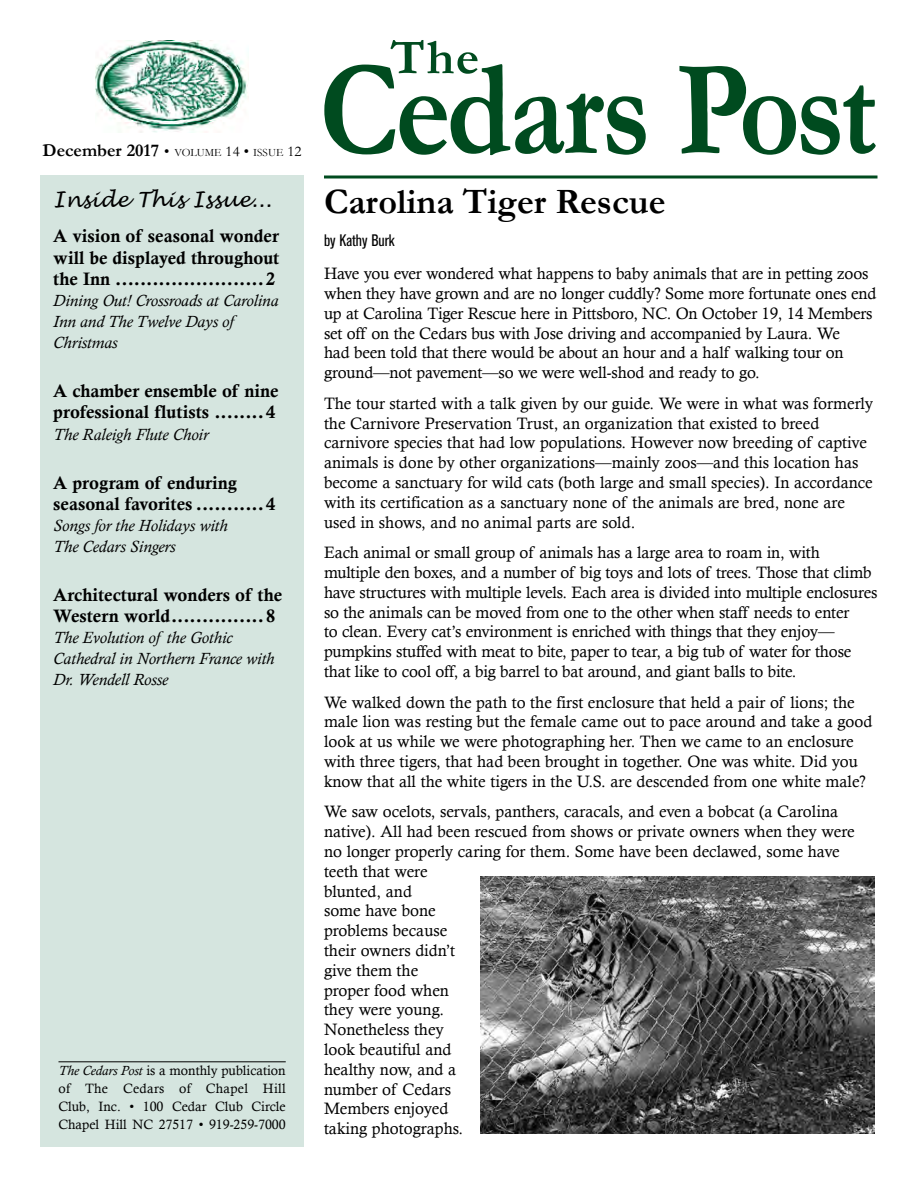
<style>
.page{position:relative;width:918px;height:1188px;background:#fff}
.page>*{position:absolute;margin:0;border:0;box-sizing:border-box;transform-origin:0 0}
.t1{font:700 137.1px "Garamond";letter-spacing:-.035em;color:#004b1f;scale:.86 1}
.t2{font:700 50.25px "Garamond";color:#004b1f}
.t3{font:700 36px "Garamond";color:#000}
.t4{font:italic 21px "Lucida Handwriting";color:#000}
.t5{font:18px/21.6px "Calis MT Bol";color:#000}
.t6{font:700 18px "Garamond";color:#000}
.t7{font:16.5px/19.8px "Calisto";color:#000}
.t8{font:italic 16.5px/21px "Calisto";color:#000}
.t9{font:condensed 16.5px "Akzidenz Grotesk BQ";color:#000}
.t10{font:13.5px/18px "Calisto";color:#000;text-align:justify}
.s1{font-weight:400;font-size:15px}
.s2{font-weight:400;font-size:11.25px}
.s3{font-style:italic}
</style>
<div class="page">
<img style="left:95px;top:40px;width:154px;height:93px">
<hr style="left:324px;top:176px;width:554px;height:2px;background:#004b1f">
<div style="left:40px;top:176px;width:264px;height:972px;background:#d5e5df"></div>
<hr style="left:59px;top:1062px;width:227px;height:1px;background:#000">
<img style="left:480px;top:876px;width:395px;height:258px">
<p class="t6" style="left:43px;top:139px;width:260px">December 2017 <span class="s1">•</span> <span class="s2">VOLUME</span> <span class="s1">14 •</span> <span class="s2">ISSUE</span> <span class="s1">12</span></p>
<p class="t4" style="left:53px;top:187px;width:220px">Inside This Issue...</p>
<p class="t5" style="left:53px;top:225px;width:228px;text-align:justify">A vision of seasonal wonder will be displayed throughout the Inn ........................2</p>
<p class="t8" style="left:53px;top:290px;width:227px">Dining Out! Crossroads at Carolina<br>Inn and The Twelve Days of<br>Christmas</p>
<p class="t5" style="left:53px;top:380px;width:227px">A chamber ensemble of nine professional flutists ........4</p>
<p class="t8" style="left:53px;top:424px;width:157px">The Raleigh Flute Choir</p>
<p class="t5" style="left:53px;top:472px;width:224px">A program of enduring seasonal favorites ...........4</p>
<p class="t8" style="left:53px;top:515px;width:176px">Songs for the Holidays with<br>The Cedars Singers</p>
<p class="t5" style="left:53px;top:584px;width:230px">Architectural wonders of the<br>Western world...............8</p>
<p class="t8" style="left:53px;top:627px;width:223px">The Evolution of the Gothic<br>Cathedral in Northern France with<br>Dr. Wendell Rosse</p>
<p class="t10" style="left:59px;top:1062px;width:229px"><span class="s3">The Cedars Post</span> is a monthly publication of The Cedars of Chapel Hill Club, Inc. • 100 Cedar Club Circle Chapel Hill NC 27517 • 919-259-7000</p>
<h2 class="t2" style="left:390px;top:27px;width:90px">The</h2>
<h1 class="t1" style="left:319px;top:28px;width:650px">Cedars Post</h1>
<h3 class="t3" style="left:324px;top:180px;width:343px">Carolina Tiger Rescue</h3>
<p class="t9" style="left:324px;top:231px;width:72px">by Kathy Burk</p>
<p class="t7" style="left:324px;top:263px;width:554px">Have you ever wondered what happens to baby animals that are in petting zoos when they have grown and are no longer cuddly? Some more fortunate ones end up at Carolina Tiger Rescue here in Pittsboro, NC. On October 19, 14 Members set off on the Cedars bus with Jose driving and accompanied by Laura. We<br>had been told that there would be about an hour and a half walking tour on ground—not pavement—so we were well-shod and ready to go.</p>
<p class="t7" style="left:324px;top:393px;width:551px">The tour started with a talk given by our guide. We were in what was formerly the Carnivore Preservation Trust, an organization that existed to breed carnivore species that had low populations. However now breeding of captive animals is done by other organizations—mainly zoos—and this location has become a sanctuary for wild cats (both large and small species). In accordance with its certification as a sanctuary none of the animals are bred, none are used in shows, and no animal parts are sold.</p>
<p class="t7" style="left:324px;top:542px;width:555px">Each animal or small group of animals has a large area to roam in, with multiple den boxes, and a number of big toys and lots of trees. Those that climb have structures with multiple levels. Each area is divided into multiple enclosures so the animals can be moved from one to the other when staff needs to enter<br>to clean. Every cat’s environment is enriched with things that they enjoy— pumpkins stuffed with meat to bite, paper to tear, a big tub of water for those that like to cool off, a big barrel to bat around, and giant balls to bite.</p>
<p class="t7" style="left:324px;top:692px;width:550px">We walked down the path to the first enclosure that held a pair of lions; the male lion was resting but the female came out to pace around and take a good look at us while we were photographing her. Then we came to an enclosure with three tigers, that had been brought in together. One was white. Did you know that all the white tigers in the U.S. are descended from one white male?</p>
<p class="t7" style="left:324px;top:802px;width:532px">We saw ocelots, servals, panthers, caracals, and even a bobcat (a Carolina native). All had been rescued from shows or private owners when they were no longer properly caring for them. Some have been declawed, some have teeth that were<br>blunted, and<br>some have bone<br>problems because<br>their owners didn’t<br>give them the<br>proper food when<br>they were young.<br>Nonetheless they<br>look beautiful and<br>healthy now, and a<br>number of Cedars<br>Members enjoyed<br>taking photographs.</p>
</div>
